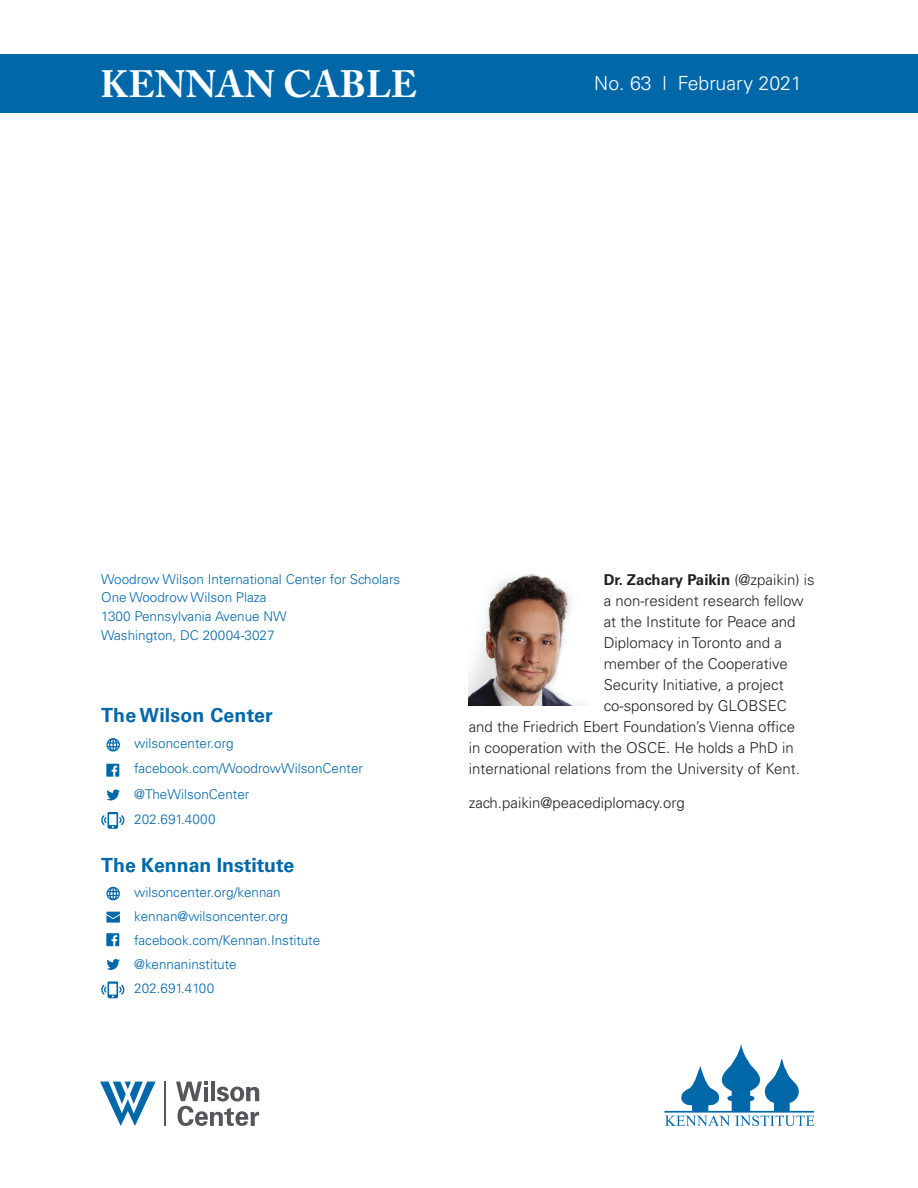
<style>
.page{position:relative;width:918px;height:1188px;background:#fff}
.page>*{position:absolute;margin:0;border:0;box-sizing:border-box;transform-origin:0 0}
.t1{font:700 37.8px "Adobe Caslon Pro";letter-spacing:.005em;color:#fff}
.t2{font:700 19.5px "Univers LT Std";color:#0068a9}
.t3{font:300 19.5px "Univers LT Std";color:#fff}
.t4{font:300 15px "Univers LT Std";color:#231f20}
.t5{font:700 15px "Univers LT Std";color:#231f20}
.t6{font:300 13.5px/24px "Univers LT Std";color:#0068a9}
.s1{font-weight:300}
</style>
<div class="page">
<div style="left:0;top:54px;width:918px;height:59px;background:#0068a9"></div>
<svg style="left:664px;top:1043px;width:151px;height:83px"></svg>
<hr style="left:164px;top:1082px;width:2px;height:44px;background:#54565a">
<svg style="left:176px;top:1082px;width:83px;height:44px"></svg>
<svg style="left:100px;top:1082px;width:56px;height:44px"></svg>
<img style="left:469px;top:574px;width:117px;height:132px">
<svg style="left:106px;top:959px;width:14px;height:11px"></svg>
<svg style="left:106px;top:912px;width:14px;height:11px"></svg>
<svg style="left:106px;top:887px;width:14px;height:13px"></svg>
<svg style="left:101px;top:981px;width:24px;height:17px"></svg>
<svg style="left:106px;top:933px;width:13px;height:13px"></svg>
<svg style="left:106px;top:789px;width:14px;height:11px"></svg>
<svg style="left:106px;top:738px;width:14px;height:14px"></svg>
<svg style="left:101px;top:812px;width:24px;height:17px"></svg>
<svg style="left:106px;top:764px;width:13px;height:13px"></svg>
<h1 class="t1" style="left:100px;top:62px;width:318px">KENNAN CABLE</h1>
<h2 class="t3" style="left:594px;top:72px;width:209px">No. 63 l February 2021</h2>
<p class="t6" style="left:101px;top:569px;width:301px;line-height:18.8px">Woodrow Wilson International Center for Scholars<br>One Woodrow Wilson Plaza<br>1300 Pennsylvania Avenue NW<br>Washington, DC 20004-3027</p>
<h2 class="t2" style="left:101px;top:704px;width:173px">The Wilson Center</h2>
<p class="t6" style="left:134px;top:730px;width:230px;line-height:25.5px">wilsoncenter.org facebook.com/WoodrowWilsonCenter @TheWilsonCenter<br>202.691.4000</p>
<h2 class="t2" style="left:101px;top:853px;width:194px">The Kennan Institute</h2>
<p class="t6" style="left:134px;top:880px;width:187px">wilsoncenter.org/kennan kennan@wilsoncenter.org facebook.com/Kennan.Institute @kennaninstitute<br>202.691.4100</p>
<p class="t5" style="left:604px;top:571px;width:212px">Dr. Zachary Paikin <span class="s1">(@zpaikin) is</span></p>
<p class="t4" style="left:604px;top:591px;width:202px">a non-resident research fellow</p>
<p class="t4" style="left:604px;top:612px;width:193px">at the Institute for Peace and</p>
<p class="t4" style="left:604px;top:633px;width:180px">Diplomacy in Toronto and a</p>
<p class="t4" style="left:604px;top:654px;width:185px">member of the Cooperative</p>
<p class="t4" style="left:604px;top:675px;width:182px">Security Initiative, a project</p>
<p class="t4" style="left:604px;top:696px;width:185px">co-sponsored by GLOBSEC</p>
<p class="t4" style="left:469px;top:717px;width:328px">and the Friedrich Ebert Foundation’s Vienna office</p>
<p class="t4" style="left:469px;top:738px;width:327px">in cooperation with the OSCE. He holds a PhD in</p>
<p class="t4" style="left:469px;top:759px;width:333px">international relations from the University of Kent.</p>
<p class="t4" style="left:469px;top:794px;width:218px">zach.paikin@peacediplomacy.org</p>
</div>
